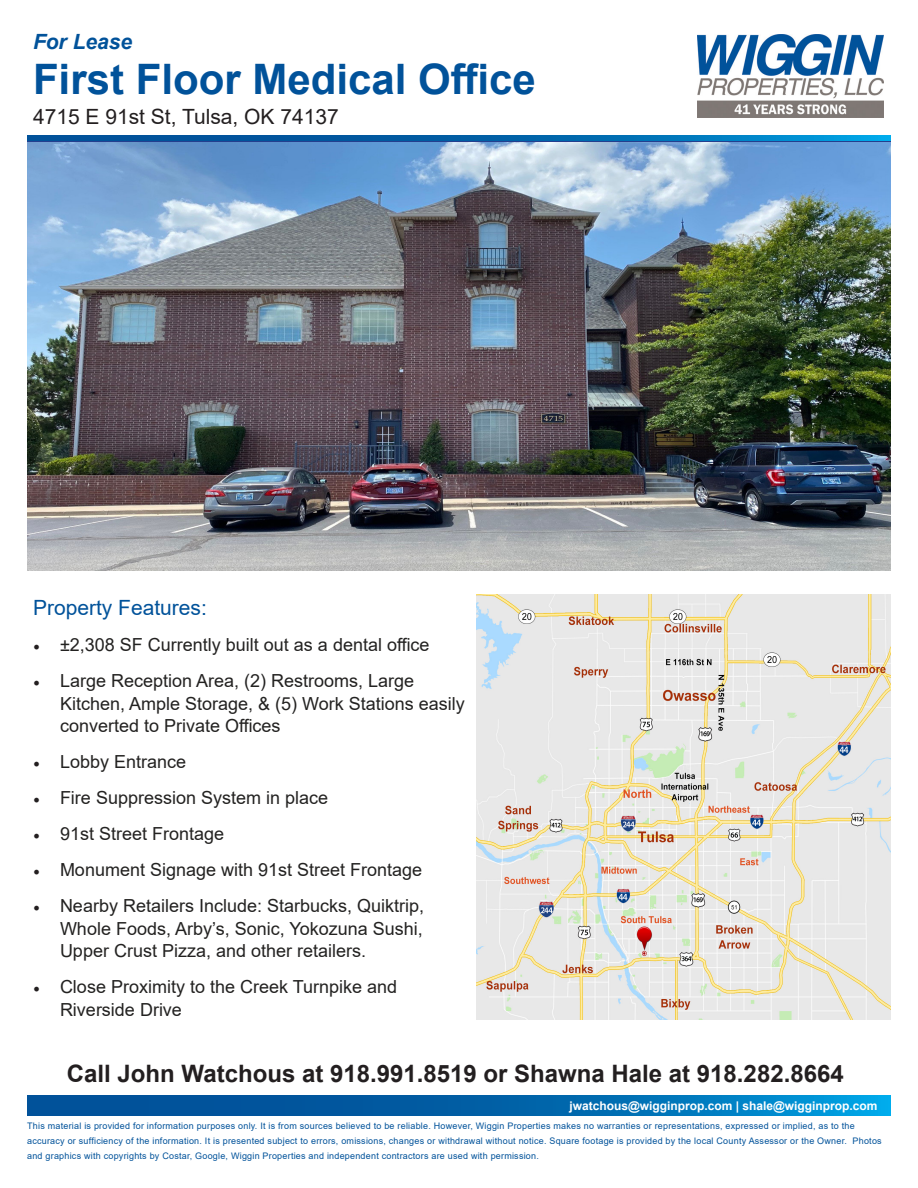
<style>
.page{position:relative;width:918px;height:1188px;background:#fff}
.page>*{position:absolute;margin:0;border:0;box-sizing:border-box;transform-origin:0 0}
.t1{font:700 42px "Arial";color:#01529a}
.t2{font:700 24px "Arial";color:#231f20}
.t3{font:21px "Arial";color:#231f20}
.t4{font:21px "Arial";color:#01529a}
.t5{font:italic 700 21px "Arial";color:#01529a}
.t6{font:18px/22.5px "Arial";color:#232221}
.t7{font:700 12px "Arial";color:#fff}
.t8{font:9px/15px "Arial";letter-spacing:.025em;color:#01529a}
.s1{font-family:"Minion Pro";color:#231f20}
</style>
<div class="page">
<svg style="left:27px;top:1095px;width:864px;height:20px;background:#0068ad"></svg>
<svg style="left:27px;top:135px;width:864px;height:6px;background:#0068ae"></svg>
<img style="left:698px;top:35px;width:185px;height:82px">
<img style="left:27px;top:143px;width:864px;height:427px">
<img style="left:476px;top:594px;width:415px;height:426px">
<h3 class="t5" style="left:33px;top:27px;width:101px">For Lease</h3>
<h1 class="t1" style="left:33px;top:50px;width:504px">First Floor Medical Office</h1>
<h3 class="t3" style="left:33px;top:102px;width:307px">4715 E 91st St, Tulsa, OK 74137</h3>
<p class="t4" style="left:33px;top:593px;width:175px">Property Features:</p>
<p class="t6" style="left:33px;top:634px;width:398px"><span class="s1">•</span> ±2,308 SF Currently built out as a dental office</p>
<p class="t6" style="left:60px;top:670px;width:406px;text-indent:-27px"><span class="s1">•</span> Large Reception Area, (2) Restrooms, Large<br>Kitchen, Ample Storage, &amp; (5) Work Stations easily converted to Private Offices</p>
<p class="t6" style="left:33px;top:751px;width:155px"><span class="s1">•</span> Lobby Entrance</p>
<p class="t6" style="left:33px;top:787px;width:297px"><span class="s1">•</span> Fire Suppression System in place</p>
<p class="t6" style="left:33px;top:823px;width:193px"><span class="s1">•</span> 91st Street Frontage</p>
<p class="t6" style="left:33px;top:859px;width:391px"><span class="s1">•</span> Monument Signage with 91st Street Frontage</p>
<p class="t6" style="left:60px;top:895px;width:366px;text-align:justify;text-indent:-27px"><span class="s1">•</span> Nearby Retailers Include: Starbucks, Quiktrip, Whole Foods, Arby’s, Sonic, Yokozuna Sushi, Upper Crust Pizza, and other retailers.</p>
<p class="t6" style="left:60px;top:976px;width:339px;text-indent:-27px"><span class="s1">•</span> Close Proximity to the Creek Turnpike and<br>Riverside Drive</p>
<h2 class="t2" style="left:67px;top:1057px;width:778px">Call John Watchous at 918.991.8519 or Shawna Hale at 918.282.8664</h2>
<h3 class="t7" style="left:569px;top:1097px;width:310px">jwatchous@wigginprop.com | shale@wigginprop.com</h3>
<p class="t8" style="left:27px;top:1118px;width:856px">This material is provided for information purposes only. It is from sources believed to be reliable. However, Wiggin Properties makes no warranties or representations, expressed or implied, as to the accuracy or sufficiency of the information. It is presented subject to errors, omissions, changes or withdrawal without notice. Square footage is provided by the local County Assessor or the Owner. Photos and graphics with copyrights by Costar, Google, Wiggin Properties and independent contractors are used with permission.</p>
</div>
